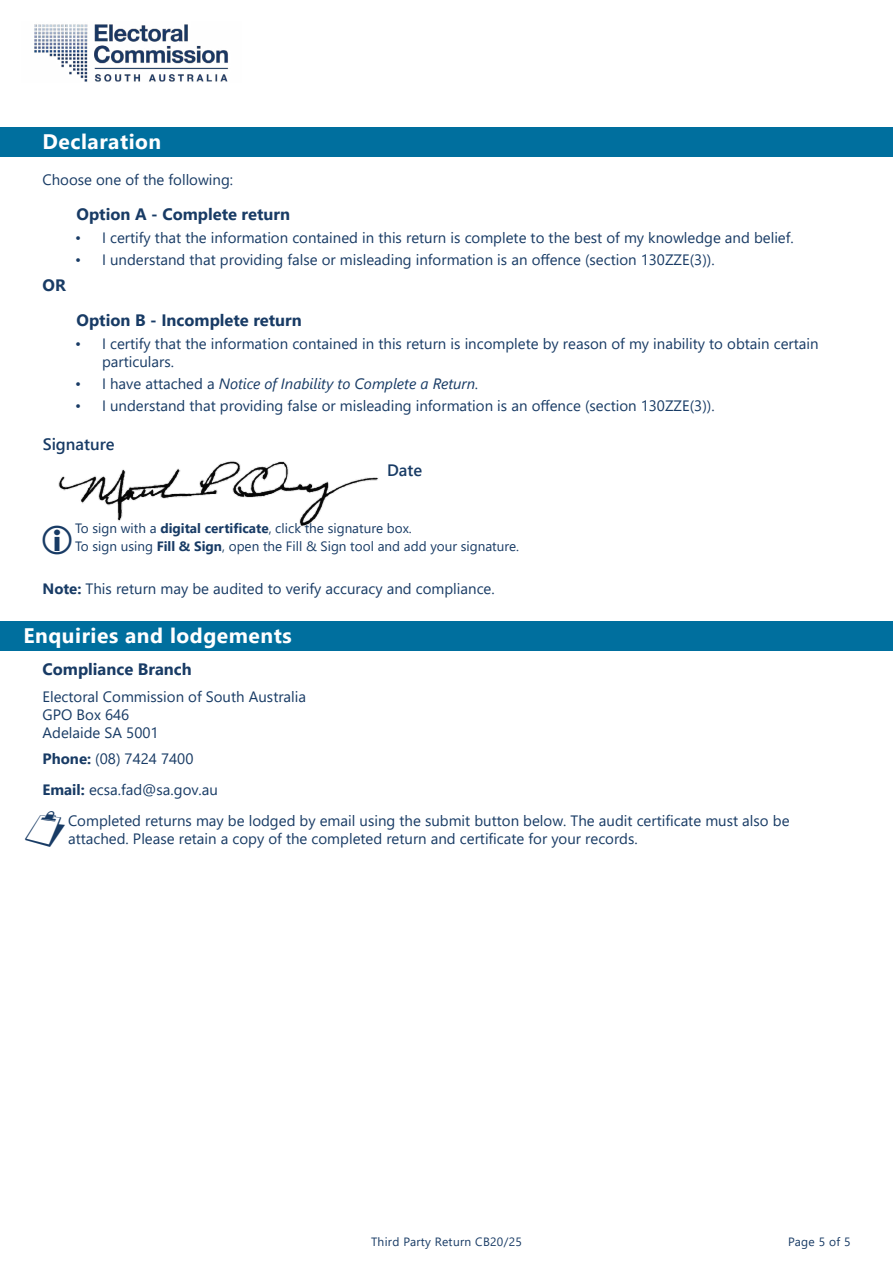
<style>
.page{position:relative;width:893px;height:1263px;background:#fff}
.page>*{position:absolute;margin:0;border:0;box-sizing:border-box;transform-origin:0 0}
.t1{font:700 21px "Segoe UI";letter-spacing:.025em;color:#fff}
.t2{font:700 16.5px "Segoe UI";color:#183b65}
.t3{font:600 16.5px "Segoe UI";color:#183b65}
.t4{font:15px/18px "Segoe UI";color:#183b65}
.t5{font:italic 15px "Segoe UI";color:#183b65}
.t6{font:13.5px/18px "Segoe UI";color:#183b65}
.t7{font:12px "Segoe UI";letter-spacing:.025em;color:#183b65}
.s1{font-style:normal}
.s2{font-weight:700}
</style>
<div class="page">
<img style="left:34px;top:24px;width:195px;height:58px">
<div style="left:0;top:621px;width:893px;height:30px;background:#006f9e"></div>
<div style="left:0;top:128px;width:893px;height:29px;background:#006f9e"></div>
<img style="left:58px;top:460px;width:320px;height:67px">
<svg style="left:58px;top:525px;width:14px;height:2px"></svg>
<h1 class="t1" style="left:43px;top:122px;width:120px">Declaration</h1>
<p class="t4" style="left:43px;top:170px;width:192px">Choose one of the following:</p>
<p class="t2" style="left:77px;top:199px;width:215px">Option A - Complete return</p>
<p class="t4" style="left:75px;top:227px;width:720px">• I certify that the information contained in this return is complete to the best of my knowledge and belief.</p>
<p class="t4" style="left:75px;top:249px;width:641px">• I understand that providing false or misleading information is an offence (section 130ZZE(3)).</p>
<p class="t2" style="left:43px;top:270px;width:25px">OR</p>
<p class="t2" style="left:77px;top:305px;width:227px">Option B - Incomplete return</p>
<p class="t4" style="left:102px;top:333px;width:718px;text-indent:-27px">• I certify that the information contained in this return is incomplete by reason of my inability to obtain certain particulars.</p>
<p class="t5" style="left:75px;top:369px;width:405px"><span class="s1">• I have attached a</span> Notice of Inability to Complete a Return.</p>
<p class="t4" style="left:75px;top:395px;width:641px">• I understand that providing false or misleading information is an offence (section 130ZZE(3)).</p>
<p class="t3" style="left:43px;top:429px;width:73px">Signature</p>
<p class="t3" style="left:387px;top:454px;width:37px">Date</p>
<p class="t6" style="left:75px;top:518px;width:445px">To sign with a <span class="s2">digital certificate</span>, click the signature box.<br>To sign using <span class="s2">Fill &amp; Sign</span>, open the Fill &amp; Sign tool and add your signature.</p>
<p class="t4" style="left:43px;top:578px;width:454px"><span class="s2">Note:</span> This return may be audited to verify accuracy and compliance.</p>
<h1 class="t1" style="left:23px;top:615px;width:270px">Enquiries and lodgements</h1>
<p class="t2" style="left:43px;top:654px;width:151px">Compliance Branch</p>
<p class="t4" style="left:43px;top:686px;width:265px">Electoral Commission of South Australia<br>GPO Box 646<br>Adelaide SA 5001</p>
<p class="t4" style="left:43px;top:749px;width:152px"><span class="s2">Phone:</span> (08) 7424 7400</p>
<p class="t4" style="left:43px;top:779px;width:177px"><span class="s2">Email:</span> ecsa.fad@sa.gov.au</p>
<p class="t4" style="left:68px;top:810px;width:723px">Completed returns may be lodged by email using the submit button below. The audit certificate must also be</p>
<p class="t4" style="left:68px;top:828px;width:571px">attached. Please retain a copy of the completed return and certificate for your records.</p>
<p class="t7" style="left:371px;top:1230px;width:152px">Third Party Return CB20/25</p>
<p class="t7" style="left:788px;top:1230px;width:64px">Page 5 of 5</p>
</div>
